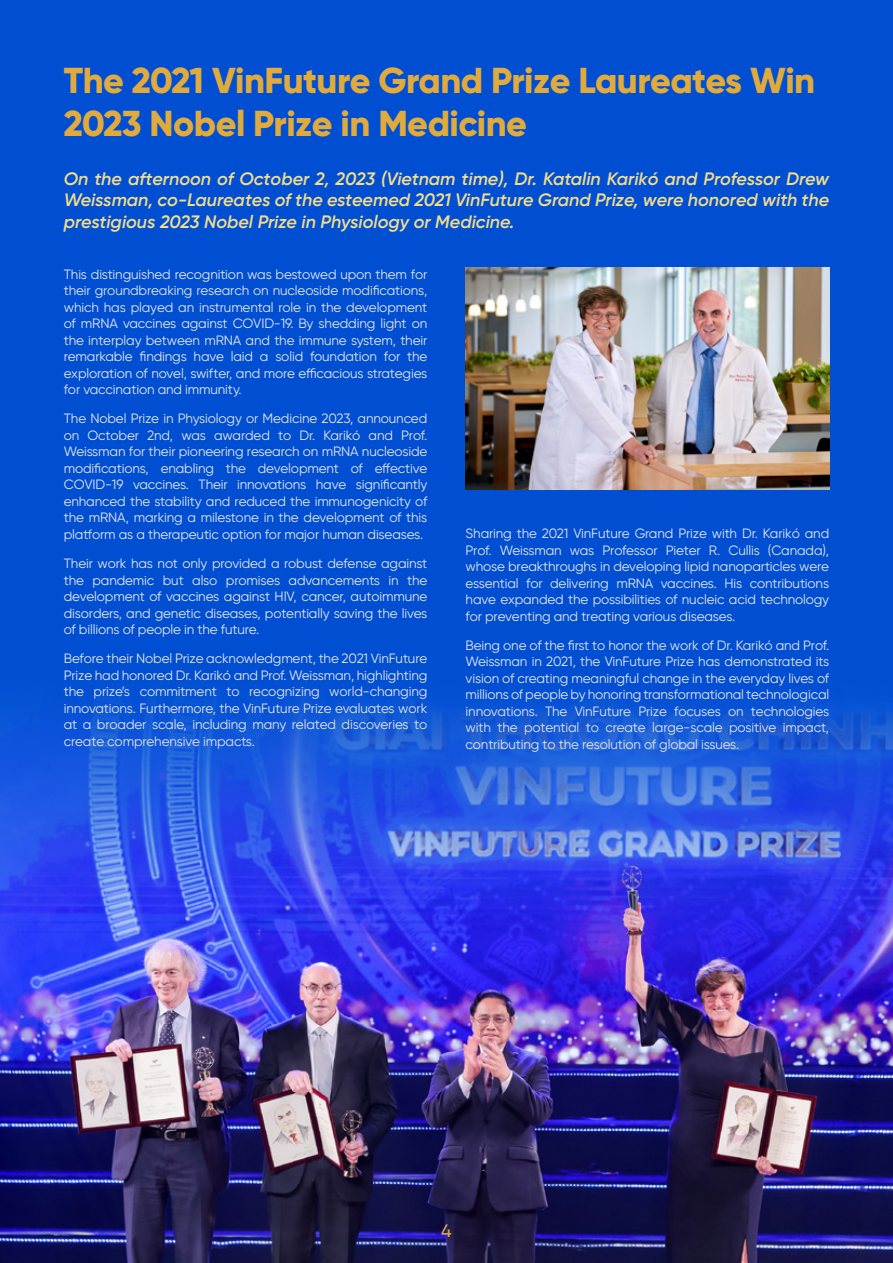
<style>
.page{position:relative;width:893px;height:1263px;background:#004fd3}
.page>*{position:absolute;margin:0;border:0;box-sizing:border-box;transform-origin:0 0}
.t1{font:36px/43.2px "SVN Gilroy X Bold";letter-spacing:-.015em;color:#e1aa3c}
.t2{font:italic 600 18px/21.6px "SVN Gilroy";color:#f3dc8a;text-align:justify}
.t3{font:500 18px "SVN Gilroy";color:#e1aa3c}
.t4{font:13.5px/16.5px "SVN Gilroy";letter-spacing:-.01em;color:#e6e7e8;text-align:justify}
</style>
<div class="page">
<img style="left:0;top:693px;width:893px;height:570px">
<img style="left:466px;top:268px;width:363px;height:221px">
<h1 class="t1" style="left:64px;top:56px;width:753px">The 2021 VinFuture Grand Prize Laureates Win<br>2023 Nobel Prize in Medicine</h1>
<h2 class="t2" style="left:64px;top:166px;width:767px">On the afternoon of October 2, 2023 (Vietnam time), Dr. Katalin Karikó and Professor Drew Weissman, co-Laureates of the esteemed 2021 VinFuture Grand Prize, were honored with the prestigious 2023 Nobel Prize in Physiology or Medicine.</h2>
<p class="t4" style="left:64px;top:265px;width:365px">This distinguished recognition was bestowed upon them for their groundbreaking research on nucleoside modifications, which has played an instrumental role in the development of mRNA vaccines against COVID-19. By shedding light on the interplay between mRNA and the immune system, their remarkable findings have laid a solid foundation for the exploration of novel, swifter, and more efficacious strategies for vaccination and immunity.</p>
<p class="t4" style="left:64px;top:410px;width:365px">The Nobel Prize in Physiology or Medicine 2023, announced on October 2nd, was awarded to Dr. Karikó and Prof.<br>Weissman for their pioneering research on mRNA nucleoside modifications, enabling the development of effective COVID-19 vaccines. Their innovations have significantly enhanced the stability and reduced the immunogenicity of the mRNA, marking a milestone in the development of this platform as a therapeutic option for major human diseases.</p>
<p class="t4" style="left:64px;top:554px;width:365px">Their work has not only provided a robust defense against the pandemic but also promises advancements in the development of vaccines against HIV, cancer, autoimmune disorders, and genetic diseases, potentially saving the lives of billions of people in the future.</p>
<p class="t4" style="left:64px;top:650px;width:365px">Before their Nobel Prize acknowledgment, the 2021 VinFuture Prize had honored Dr. Karikó and Prof. Weissman, highlighting the prize’s commitment to recognizing world-changing innovations. Furthermore, the VinFuture Prize evaluates work at a broader scale, including many related discoveries to create comprehensive impacts.</p>
<p class="t4" style="left:466px;top:524px;width:365px">Sharing the 2021 VinFuture Grand Prize with Dr. Karikó and Prof. Weissman was Professor Pieter R. Cullis (Canada), whose breakthroughs in developing lipid nanoparticles were essential for delivering mRNA vaccines. His contributions have expanded the possibilities of nucleic acid technology for preventing and treating various diseases.</p>
<p class="t4" style="left:466px;top:636px;width:365px">Being one of the first to honor the work of Dr. Karikó and Prof.<br>Weissman in 2021, the VinFuture Prize has demonstrated its vision of creating meaningful change in the everyday lives of millions of people by honoring transformational technological innovations. The VinFuture Prize focuses on technologies with the potential to create large-scale positive impact, contributing to the resolution of global issues.</p>
<h2 class="t3" style="left:441px;top:1218px;width:12px">4</h2>
</div>
